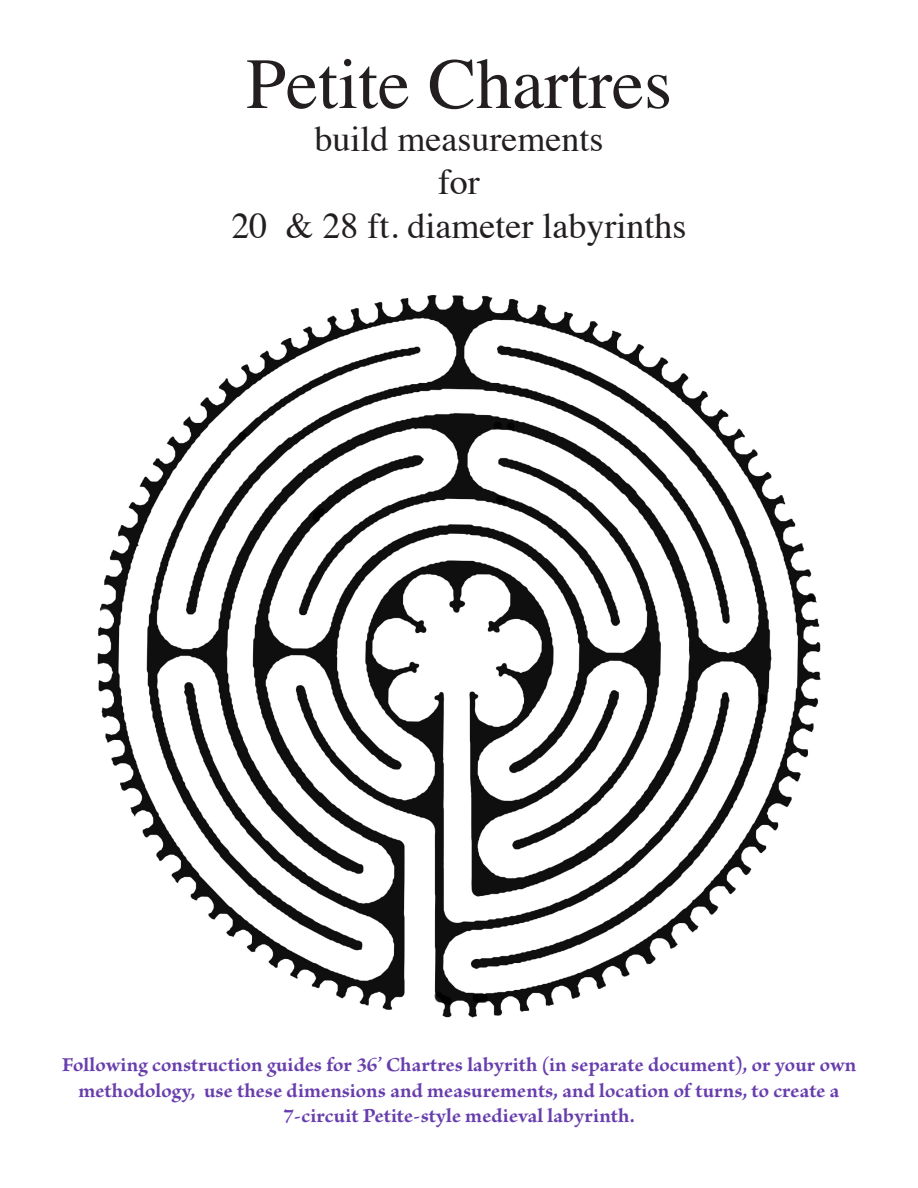
<style>
.page{position:relative;width:918px;height:1188px;background:#fff}
.page>*{position:absolute;margin:0;border:0;box-sizing:border-box;transform-origin:0 0}
.t1{font:72px "Times";color:#231f20}
.t2{font:36px "Times";color:#231f20}
.t3{font:700 21px/25.2px "Brioso Pro";letter-spacing:.01em;color:#683ead;text-align:center}
</style>
<div class="page">
<img style="left:97px;top:294px;width:724px;height:724px">
<p class="t1" style="left:246px;top:16px;width:427px">Petite Chartres</p>
<p class="t2" style="left:315px;top:105px;width:290px">build measurements</p>
<p class="t2" style="left:438px;top:149px;width:43px">for</p>
<p class="t2" style="left:232px;top:192px;width:456px">20 &amp; 28 ft. diameter labyrinths</p>
<p class="t3" style="left:62px;top:1054px;width:796px">Following construction guides for 36’ Chartres labyrith (in separate document), or your own methodology, use these dimensions and measurements, and location of turns, to create a<br>7-circuit Petite-style medieval labyrinth .</p>
</div>
